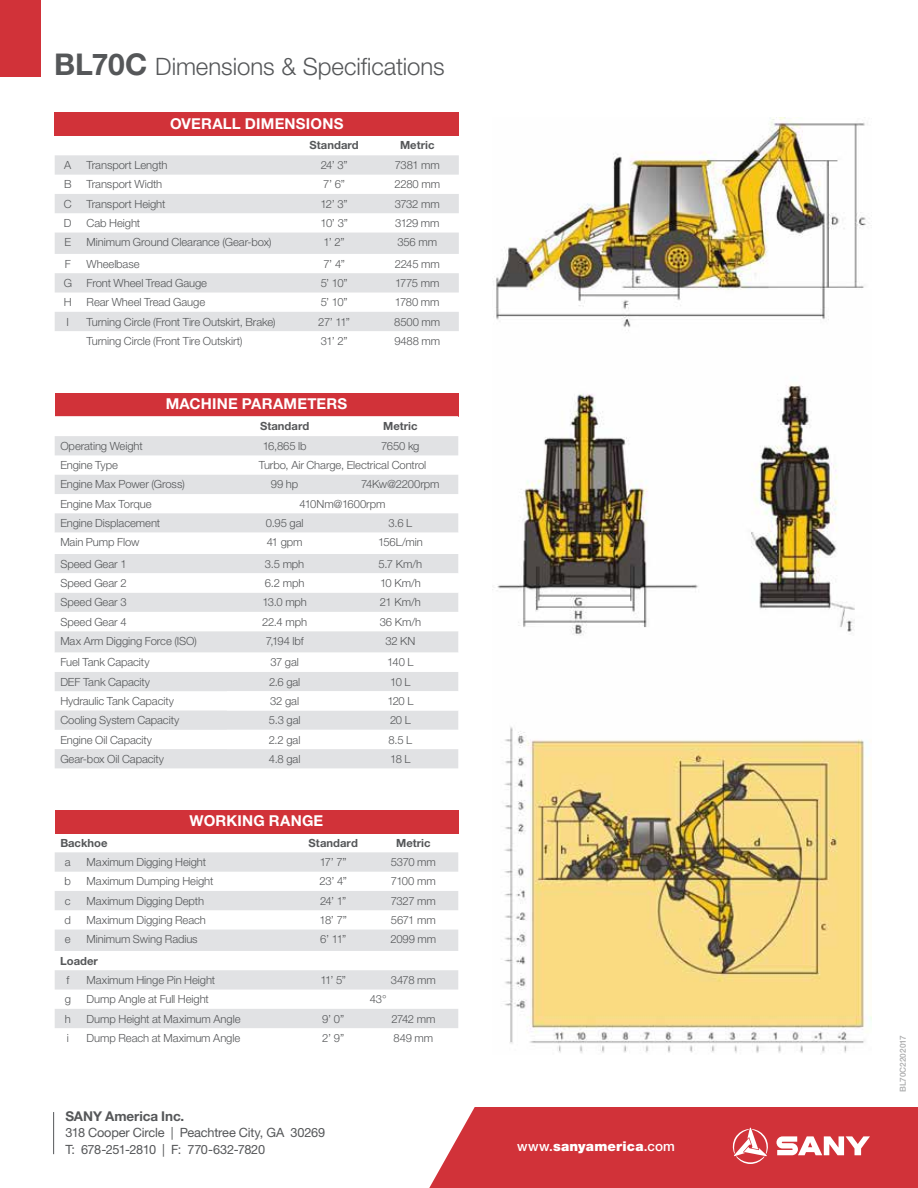
<style>
.page{position:relative;width:918px;height:1188px;background:#fff}
.page>*{position:absolute;margin:0;border:0;box-sizing:border-box;transform-origin:0 0}
.t1{font:300 24px "Helvetica Neue LT Std";letter-spacing:-.005em;color:#555759}
.t2{font:700 15px "Helvetica Neue LT Std";letter-spacing:.015em;color:#fff}
.t3{font:900 13.5px "Helvetica Neue LT Std";letter-spacing:.015em;color:#fff}
.t4{font:700 13.5px "Helvetica Neue LT Std";letter-spacing:-.005em;color:#555759}
.t5{font:12.75px/16.5px "Helvetica Neue LT Std";letter-spacing:-.015em;color:#555759}
.t6{font:300 11.25px "Helvetica Neue LT Std";letter-spacing:-.01em;color:#555759}
.t7{font:700 11.25px "Helvetica Neue LT Std";color:#555759}
.t8{font:500 8.25px "Helvetica Neue LT Std";letter-spacing:-.005em;color:#aaabac}
.s1{font-weight:700;font-size:30px}
.s2{font-weight:500}
</style>
<div class="page">
<svg style="left:429px;top:1107px;width:489px;height:81px;background:#d4434a"></svg>
<hr style="left:53px;top:1112px;width:1px;height:42px;background:#555759">
<div style="left:55px;top:112px;width:404px;height:23px;background:#d13239"></div>
<svg style="left:55px;top:155px;width:404px;height:176px;fill:#e1e2e4"></svg>
<div style="left:55px;top:393px;width:403px;height:23px;background:#d13239"></div>
<svg style="left:55px;top:436px;width:403px;height:332px;fill:#e1e2e4"></svg>
<svg style="left:55px;top:533px;width:403px;height:216px"></svg>
<div style="left:55px;top:810px;width:403px;height:23px;background:#d13239"></div>
<svg style="left:55px;top:852px;width:403px;height:176px;fill:#e1e2e4"></svg>
<div style="left:0;top:0;width:40px;height:76px;background:#d13239"></div>
<img style="left:492px;top:118px;width:380px;height:935px">
<h1 class="t1" style="left:54px;top:52px;width:392px"><span class="s1">BL70C</span> Dimensions &amp; Specifications</h1>
<h2 class="t2" style="left:170px;top:114px;width:175px">OVERALL DIMENSIONS</h2>
<p class="t7" style="left:310px;top:138px;width:51px">Standard</p>
<p class="t7" style="left:400px;top:138px;width:36px">Metric</p>
<p class="t6" style="left:64px;top:158px;width:9px">A</p>
<p class="t6" style="left:87px;top:158px;width:82px">Transport Length</p>
<p class="t6" style="left:321px;top:158px;width:29px">24’ 3”</p>
<p class="t6" style="left:395px;top:158px;width:47px">7381 mm</p>
<p class="t6" style="left:64px;top:177px;width:9px">B</p>
<p class="t6" style="left:87px;top:177px;width:77px">Transport Width</p>
<p class="t6" style="left:323px;top:177px;width:23px">7’ 6”</p>
<p class="t6" style="left:395px;top:177px;width:47px">2280 mm</p>
<p class="t6" style="left:64px;top:197px;width:9px">C</p>
<p class="t6" style="left:87px;top:197px;width:80px">Transport Height</p>
<p class="t6" style="left:321px;top:197px;width:29px">12’ 3”</p>
<p class="t6" style="left:395px;top:197px;width:47px">3732 mm</p>
<p class="t6" style="left:64px;top:216px;width:9px">D</p>
<p class="t6" style="left:87px;top:216px;width:55px">Cab Height</p>
<p class="t6" style="left:321px;top:216px;width:29px">10’ 3”</p>
<p class="t6" style="left:395px;top:216px;width:46px">3129 mm</p>
<p class="t6" style="left:65px;top:235px;width:8px">E</p>
<p class="t6" style="left:87px;top:235px;width:187px">Minimum Ground Clearance (Gear-box)</p>
<p class="t6" style="left:324px;top:235px;width:23px">1’ 2”</p>
<p class="t6" style="left:397px;top:235px;width:41px">356 mm</p>
<p class="t6" style="left:65px;top:257px;width:8px">F</p>
<p class="t6" style="left:87px;top:257px;width:54px">Wheelbase</p>
<p class="t6" style="left:323px;top:257px;width:23px">7’ 4”</p>
<p class="t6" style="left:395px;top:257px;width:47px">2245 mm</p>
<p class="t6" style="left:64px;top:276px;width:10px">G</p>
<p class="t6" style="left:87px;top:276px;width:122px">Front Wheel Tread Gauge</p>
<p class="t6" style="left:321px;top:276px;width:29px">5’ 10”</p>
<p class="t6" style="left:395px;top:276px;width:46px">1775 mm</p>
<p class="t6" style="left:64px;top:295px;width:9px">H</p>
<p class="t6" style="left:87px;top:295px;width:120px">Rear Wheel Tread Gauge</p>
<p class="t6" style="left:321px;top:295px;width:29px">5’ 10”</p>
<p class="t6" style="left:395px;top:295px;width:46px">1780 mm</p>
<p class="t6" style="left:67px;top:315px;width:4px">I</p>
<p class="t6" style="left:87px;top:315px;width:191px">Turning Circle (Front Tire Outskirt, Brake)</p>
<p class="t6" style="left:318px;top:315px;width:33px">27’ 11”</p>
<p class="t6" style="left:394px;top:315px;width:48px">8500 mm</p>
<p class="t6" style="left:87px;top:334px;width:157px">Turning Circle (Front Tire Outskirt)</p>
<p class="t6" style="left:321px;top:334px;width:28px">31’ 2”</p>
<p class="t6" style="left:394px;top:334px;width:47px">9488 mm</p>
<h2 class="t2" style="left:166px;top:395px;width:183px">MACHINE PARAMETERS</h2>
<p class="t7" style="left:260px;top:419px;width:51px">Standard</p>
<p class="t7" style="left:383px;top:419px;width:36px">Metric</p>
<p class="t6" style="left:60px;top:439px;width:84px">Operating Weight</p>
<p class="t6" style="left:263px;top:439px;width:45px">16,865 lb</p>
<p class="t6" style="left:381px;top:439px;width:40px">7650 kg</p>
<p class="t6" style="left:60px;top:458px;width:59px">Engine Type</p>
<p class="t6" style="left:259px;top:458px;width:169px">Turbo, Air Charge, Electrical Control</p>
<p class="t6" style="left:60px;top:478px;width:126px">Engine Max Power (Gross)</p>
<p class="t6" style="left:271px;top:478px;width:29px">99 hp</p>
<p class="t6" style="left:361px;top:478px;width:80px">74Kw@2200rpm</p>
<p class="t6" style="left:60px;top:497px;width:93px">Engine Max Torque</p>
<p class="t6" style="left:300px;top:497px;width:87px">410Nm@1600rpm</p>
<p class="t6" style="left:60px;top:516px;width:101px">Engine Displacement</p>
<p class="t6" style="left:266px;top:516px;width:39px">0.95 gal</p>
<p class="t6" style="left:389px;top:516px;width:25px">3.6 L</p>
<p class="t6" style="left:60px;top:535px;width:81px">Main Pump Flow</p>
<p class="t6" style="left:267px;top:535px;width:37px">41 gpm</p>
<p class="t6" style="left:378px;top:535px;width:46px">156L/min</p>
<p class="t6" style="left:60px;top:557px;width:68px">Speed Gear 1</p>
<p class="t6" style="left:265px;top:557px;width:41px">3.5 mph</p>
<p class="t6" style="left:379px;top:557px;width:45px">5.7 Km/h</p>
<p class="t6" style="left:60px;top:576px;width:68px">Speed Gear 2</p>
<p class="t6" style="left:265px;top:576px;width:41px">6.2 mph</p>
<p class="t6" style="left:380px;top:576px;width:42px">10 Km/h</p>
<p class="t6" style="left:60px;top:595px;width:68px">Speed Gear 3</p>
<p class="t6" style="left:262px;top:595px;width:46px">13.0 mph</p>
<p class="t6" style="left:380px;top:595px;width:43px">21 Km/h</p>
<p class="t6" style="left:60px;top:615px;width:68px">Speed Gear 4</p>
<p class="t6" style="left:262px;top:615px;width:46px">22.4 mph</p>
<p class="t6" style="left:380px;top:615px;width:43px">36 Km/h</p>
<p class="t6" style="left:60px;top:634px;width:138px">Max Arm Digging Force (ISO)</p>
<p class="t6" style="left:266px;top:634px;width:39px">7,194 lbf</p>
<p class="t6" style="left:385px;top:634px;width:31px">32 KN</p>
<p class="t6" style="left:60px;top:655px;width:91px">Fuel Tank Capacity</p>
<p class="t6" style="left:270px;top:655px;width:30px">37 gal</p>
<p class="t6" style="left:387px;top:655px;width:28px">140 L</p>
<p class="t6" style="left:60px;top:675px;width:91px">DEF Tank Capacity</p>
<p class="t6" style="left:269px;top:675px;width:33px">2.6 gal</p>
<p class="t6" style="left:390px;top:675px;width:22px">10 L</p>
<p class="t6" style="left:60px;top:694px;width:115px">Hydraulic Tank Capacity</p>
<p class="t6" style="left:270px;top:694px;width:30px">32 gal</p>
<p class="t6" style="left:387px;top:694px;width:28px">120 L</p>
<p class="t6" style="left:60px;top:713px;width:120px">Cooling System Capacity</p>
<p class="t6" style="left:269px;top:713px;width:33px">5.3 gal</p>
<p class="t6" style="left:390px;top:713px;width:22px">20 L</p>
<p class="t6" style="left:60px;top:733px;width:93px">Engine Oil Capacity</p>
<p class="t6" style="left:269px;top:733px;width:33px">2.2 gal</p>
<p class="t6" style="left:389px;top:733px;width:25px">8.5 L</p>
<p class="t6" style="left:60px;top:752px;width:105px">Gear-box Oil Capacity</p>
<p class="t6" style="left:269px;top:752px;width:33px">4.8 gal</p>
<p class="t6" style="left:390px;top:752px;width:22px">18 L</p>
<h2 class="t2" style="left:190px;top:812px;width:135px">WORKING RANGE</h2>
<p class="t7" style="left:60px;top:836px;width:49px">Backhoe</p>
<p class="t7" style="left:309px;top:836px;width:51px">Standard</p>
<p class="t7" style="left:396px;top:836px;width:36px">Metric</p>
<p class="t6" style="left:65px;top:855px;width:7px">a</p>
<p class="t6" style="left:87px;top:855px;width:121px">Maximum Digging Height</p>
<p class="t6" style="left:320px;top:855px;width:28px">17’ 7”</p>
<p class="t6" style="left:391px;top:855px;width:47px">5370 mm</p>
<p class="t6" style="left:65px;top:874px;width:8px">b</p>
<p class="t6" style="left:87px;top:874px;width:128px">Maximum Dumping Height</p>
<p class="t6" style="left:320px;top:874px;width:29px">23’ 4”</p>
<p class="t6" style="left:391px;top:874px;width:46px">7100 mm</p>
<p class="t6" style="left:65px;top:894px;width:7px">c</p>
<p class="t6" style="left:87px;top:894px;width:119px">Maximum Digging Depth</p>
<p class="t6" style="left:320px;top:894px;width:28px">24’ 1”</p>
<p class="t6" style="left:391px;top:894px;width:47px">7327 mm</p>
<p class="t6" style="left:65px;top:913px;width:8px">d</p>
<p class="t6" style="left:87px;top:913px;width:121px">Maximum Digging Reach</p>
<p class="t6" style="left:320px;top:913px;width:29px">18’ 7”</p>
<p class="t6" style="left:391px;top:913px;width:46px">5671 mm</p>
<p class="t6" style="left:65px;top:932px;width:7px">e</p>
<p class="t6" style="left:87px;top:932px;width:113px">Minimum Swing Radius</p>
<p class="t6" style="left:320px;top:932px;width:28px">6’ 11”</p>
<p class="t6" style="left:390px;top:932px;width:47px">2099 mm</p>
<p class="t7" style="left:60px;top:954px;width:39px">Loader</p>
<p class="t6" style="left:66px;top:973px;width:4px">f</p>
<p class="t6" style="left:87px;top:973px;width:130px">Maximum Hinge Pin Height</p>
<p class="t6" style="left:320px;top:973px;width:27px">11’ 5”</p>
<p class="t6" style="left:391px;top:973px;width:46px">3478 mm</p>
<p class="t6" style="left:65px;top:992px;width:8px">g</p>
<p class="t6" style="left:87px;top:992px;width:124px">Dump Angle at Full Height</p>
<p class="t6" style="left:370px;top:992px;width:18px">43°</p>
<p class="t6" style="left:65px;top:1012px;width:8px">h</p>
<p class="t6" style="left:87px;top:1012px;width:155px">Dump Height at Maximum Angle</p>
<p class="t6" style="left:322px;top:1012px;width:23px">9’ 0”</p>
<p class="t6" style="left:391px;top:1012px;width:46px">2742 mm</p>
<p class="t6" style="left:67px;top:1031px;width:4px">i</p>
<p class="t6" style="left:87px;top:1031px;width:155px">Dump Reach at Maximum Angle</p>
<p class="t6" style="left:322px;top:1031px;width:23px">2’ 9”</p>
<p class="t6" style="left:394px;top:1031px;width:41px">849 mm</p>
<p class="t4" style="left:65px;top:1108px;width:120px">SANY America Inc.</p>
<p class="t5" style="left:65px;top:1124px;width:261px">318 Cooper Circle | Peachtree City, GA 30269<br>T: 678-251-2810 | F: 770-632-7820</p>
<p class="t3" style="left:517px;top:1138px;width:159px"><span class="s2">www.</span>sanyamerica<span class="s2">.com</span></p>
<p class="t8" style="left:898px;top:1092px;width:58px;rotate:-90deg">BL70C2202017</p>
</div>
